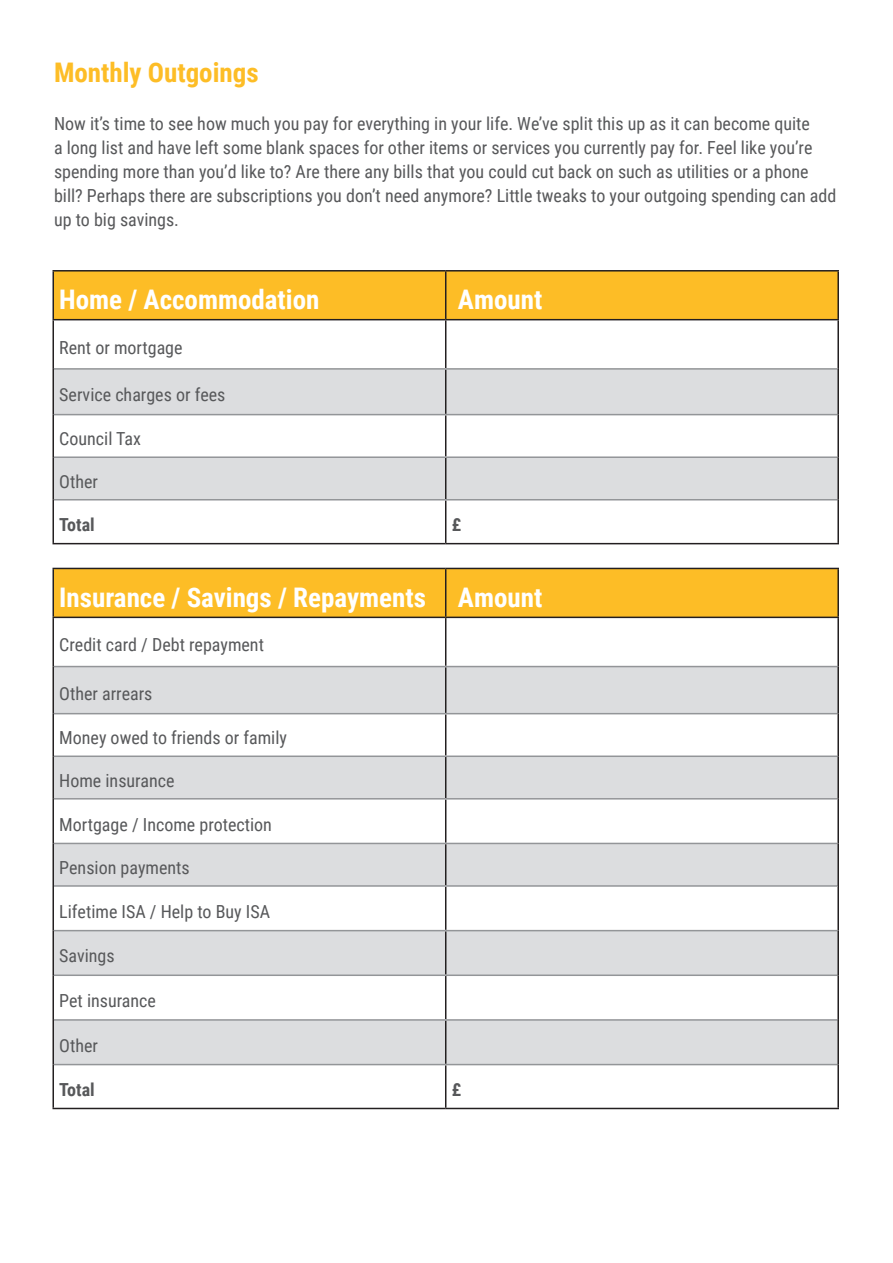
<style>
.page{position:relative;width:893px;height:1263px;background:#fff}
.page>*{position:absolute;margin:0;border:0;box-sizing:border-box;transform-origin:0 0}
.t1{font:700 27px "Roboto Condensed";color:#fff}
.t2{font:700 27px "Roboto Condensed";color:#fdbd26}
.t3{font:18px/24px "Roboto Condensed";color:#57585a}
.t4{font:700 18px "Roboto Condensed";color:#57585a}
</style>
<div class="page">
<div style="left:54px;top:272px;width:783px;height:47px;background:#fdbd26"></div>
<svg style="left:54px;top:370px;width:783px;height:129px;fill:#dcdddf"></svg>
<svg style="left:54px;top:500px;width:783px;height:43px"></svg>
<hr style="left:445px;top:272px;width:1px;height:47px;background:#231f20">
<hr style="left:52px;top:319px;width:394px;height:1px;background:#231f20">
<hr style="left:446px;top:319px;width:393px;height:1px;background:#231f20">
<hr style="left:52px;top:320px;width:2px;height:49px;background:#231f20">
<hr style="left:445px;top:320px;width:1px;height:48px;background:#231f20">
<hr style="left:837px;top:320px;width:2px;height:49px;background:#231f20">
<hr style="left:445px;top:370px;width:1px;height:44px;background:#231f20">
<hr style="left:52px;top:415px;width:2px;height:42px;background:#231f20">
<hr style="left:445px;top:415px;width:1px;height:41px;background:#231f20">
<hr style="left:837px;top:415px;width:2px;height:42px;background:#231f20">
<hr style="left:445px;top:458px;width:1px;height:41px;background:#231f20">
<hr style="left:445px;top:500px;width:1px;height:43px;background:#231f20">
<hr style="left:54px;top:368px;width:392px;height:2px;background:#939598">
<hr style="left:446px;top:368px;width:391px;height:2px;background:#939598">
<hr style="left:54px;top:414px;width:392px;height:1px;background:#939598">
<hr style="left:446px;top:414px;width:391px;height:1px;background:#939598">
<hr style="left:54px;top:456px;width:392px;height:2px;background:#939598">
<hr style="left:446px;top:456px;width:391px;height:2px;background:#939598">
<hr style="left:54px;top:499px;width:392px;height:1px;background:#939598">
<hr style="left:446px;top:499px;width:391px;height:1px;background:#939598">
<hr style="left:52px;top:500px;width:2px;height:43px;background:#231f20">
<hr style="left:52px;top:543px;width:394px;height:1px;background:#231f20">
<hr style="left:837px;top:500px;width:2px;height:43px;background:#231f20">
<hr style="left:446px;top:543px;width:393px;height:1px;background:#231f20">
<hr style="left:52px;top:369px;width:2px;height:46px;background:#231f20">
<hr style="left:837px;top:369px;width:2px;height:46px;background:#231f20">
<hr style="left:837px;top:457px;width:2px;height:43px;background:#231f20">
<hr style="left:52px;top:457px;width:2px;height:43px;background:#231f20">
<hr style="left:52px;top:270px;width:394px;height:2px;background:#231f20">
<hr style="left:446px;top:270px;width:393px;height:2px;background:#231f20">
<hr style="left:837px;top:272px;width:2px;height:47px;background:#231f20">
<hr style="left:52px;top:272px;width:2px;height:47px;background:#231f20">
<div style="left:54px;top:569px;width:783px;height:48px;background:#fdbd26"></div>
<svg style="left:54px;top:667px;width:783px;height:397px;fill:#dcdddf"></svg>
<svg style="left:54px;top:976px;width:783px;height:43px"></svg>
<svg style="left:54px;top:1065px;width:783px;height:43px"></svg>
<hr style="left:52px;top:618px;width:2px;height:48px;background:#231f20">
<hr style="left:445px;top:618px;width:1px;height:48px;background:#231f20">
<hr style="left:837px;top:618px;width:2px;height:48px;background:#231f20">
<hr style="left:445px;top:667px;width:1px;height:46px;background:#231f20">
<hr style="left:52px;top:714px;width:2px;height:42px;background:#231f20">
<hr style="left:445px;top:714px;width:1px;height:41px;background:#231f20">
<hr style="left:837px;top:714px;width:2px;height:42px;background:#231f20">
<hr style="left:445px;top:757px;width:1px;height:41px;background:#231f20">
<hr style="left:52px;top:799px;width:2px;height:44px;background:#231f20">
<hr style="left:445px;top:799px;width:1px;height:44px;background:#231f20">
<hr style="left:837px;top:799px;width:2px;height:44px;background:#231f20">
<hr style="left:445px;top:844px;width:1px;height:41px;background:#231f20">
<hr style="left:52px;top:886px;width:2px;height:45px;background:#231f20">
<hr style="left:445px;top:887px;width:1px;height:43px;background:#231f20">
<hr style="left:837px;top:886px;width:2px;height:45px;background:#231f20">
<hr style="left:445px;top:931px;width:1px;height:43px;background:#231f20">
<hr style="left:445px;top:976px;width:1px;height:43px;background:#231f20">
<hr style="left:445px;top:1021px;width:1px;height:43px;background:#231f20">
<hr style="left:445px;top:1065px;width:1px;height:43px;background:#231f20">
<hr style="left:54px;top:666px;width:392px;height:1px;background:#939598">
<hr style="left:446px;top:666px;width:391px;height:1px;background:#939598">
<hr style="left:54px;top:713px;width:392px;height:1px;background:#939598">
<hr style="left:446px;top:713px;width:391px;height:1px;background:#939598">
<hr style="left:54px;top:755px;width:392px;height:2px;background:#939598">
<hr style="left:446px;top:755px;width:391px;height:2px;background:#939598">
<hr style="left:54px;top:798px;width:392px;height:1px;background:#939598">
<hr style="left:446px;top:798px;width:391px;height:1px;background:#939598">
<hr style="left:54px;top:843px;width:392px;height:1px;background:#939598">
<hr style="left:446px;top:843px;width:391px;height:1px;background:#939598">
<hr style="left:54px;top:885px;width:392px;height:2px;background:#939598">
<hr style="left:446px;top:885px;width:391px;height:2px;background:#939598">
<hr style="left:54px;top:930px;width:392px;height:1px;background:#939598">
<hr style="left:446px;top:930px;width:391px;height:1px;background:#939598">
<hr style="left:54px;top:974px;width:392px;height:2px;background:#939598">
<hr style="left:446px;top:974px;width:391px;height:2px;background:#939598">
<hr style="left:54px;top:1019px;width:392px;height:2px;background:#939598">
<hr style="left:446px;top:1019px;width:391px;height:2px;background:#939598">
<hr style="left:54px;top:1064px;width:392px;height:1px;background:#939598">
<hr style="left:446px;top:1064px;width:391px;height:1px;background:#939598">
<hr style="left:52px;top:1064px;width:2px;height:44px;background:#231f20">
<hr style="left:52px;top:1108px;width:394px;height:1px;background:#231f20">
<hr style="left:837px;top:1064px;width:2px;height:44px;background:#231f20">
<hr style="left:446px;top:1108px;width:393px;height:1px;background:#231f20">
<hr style="left:52px;top:975px;width:2px;height:45px;background:#231f20">
<hr style="left:837px;top:975px;width:2px;height:45px;background:#231f20">
<hr style="left:52px;top:666px;width:2px;height:48px;background:#231f20">
<hr style="left:837px;top:666px;width:2px;height:48px;background:#231f20">
<hr style="left:837px;top:756px;width:2px;height:43px;background:#231f20">
<hr style="left:52px;top:756px;width:2px;height:43px;background:#231f20">
<hr style="left:52px;top:843px;width:2px;height:43px;background:#231f20">
<hr style="left:837px;top:843px;width:2px;height:43px;background:#231f20">
<hr style="left:837px;top:931px;width:2px;height:44px;background:#231f20">
<hr style="left:52px;top:931px;width:2px;height:44px;background:#231f20">
<hr style="left:52px;top:1020px;width:2px;height:44px;background:#231f20">
<hr style="left:837px;top:1020px;width:2px;height:44px;background:#231f20">
<hr style="left:52px;top:569px;width:2px;height:48px;background:#231f20">
<hr style="left:52px;top:568px;width:394px;height:1px;background:#231f20">
<hr style="left:446px;top:568px;width:393px;height:1px;background:#231f20">
<hr style="left:445px;top:569px;width:1px;height:48px;background:#231f20">
<hr style="left:837px;top:569px;width:2px;height:48px;background:#231f20">
<hr style="left:52px;top:617px;width:394px;height:1px;background:#231f20">
<hr style="left:446px;top:617px;width:393px;height:1px;background:#231f20">
<h1 class="t2" style="left:54px;top:54px;width:206px">Monthly Outgoings</h1>
<p class="t3" style="left:54px;top:111px;width:784px">Now it’s time to see how much you pay for everything in your life. We’ve split this up as it can become quite<br>a long list and have left some blank spaces for other items or services you currently pay for. Feel like you’re spending more than you’d like to? Are there any bills that you could cut back on such as utilities or a phone bill? Perhaps there are subscriptions you don’t need anymore? Little tweaks to your outgoing spending can add up to big savings.</p>
<h1 class="t1" style="left:59px;top:281px;width:262px">Home / Accommodation</h1>
<h1 class="t1" style="left:458px;top:281px;width:86px">Amount</h1>
<p class="t3" style="left:59px;top:335px;width:125px">Rent or mortgage</p>
<p class="t3" style="left:59px;top:382px;width:168px">Service charges or fees</p>
<p class="t3" style="left:59px;top:426px;width:83px">Council Tax</p>
<p class="t3" style="left:59px;top:469px;width:40px">Other</p>
<p class="t4" style="left:59px;top:512px;width:37px">Total</p>
<p class="t4" style="left:452px;top:512px;width:11px">£</p>
<h1 class="t1" style="left:59px;top:578px;width:485px">Insurance / Savings / Repayments Amount</h1>
<p class="t3" style="left:59px;top:632px;width:206px">Credit card / Debt repayment</p>
<p class="t3" style="left:59px;top:680px;width:95px">Other arrears</p>
<p class="t3" style="left:59px;top:725px;width:229px">Money owed to friends or family</p>
<p class="t3" style="left:59px;top:768px;width:117px">Home insurance</p>
<p class="t3" style="left:59px;top:811px;width:214px">Mortgage / Income protection</p>
<p class="t3" style="left:59px;top:855px;width:132px">Pension payments</p>
<p class="t3" style="left:59px;top:899px;width:212px">Lifetime ISA / Help to Buy ISA</p>
<p class="t3" style="left:59px;top:943px;width:57px">Savings</p>
<p class="t3" style="left:59px;top:988px;width:98px">Pet insurance</p>
<p class="t3" style="left:59px;top:1032px;width:40px">Other</p>
<p class="t4" style="left:59px;top:1077px;width:37px">Total</p>
<p class="t4" style="left:452px;top:1077px;width:11px">£</p>
</div>
